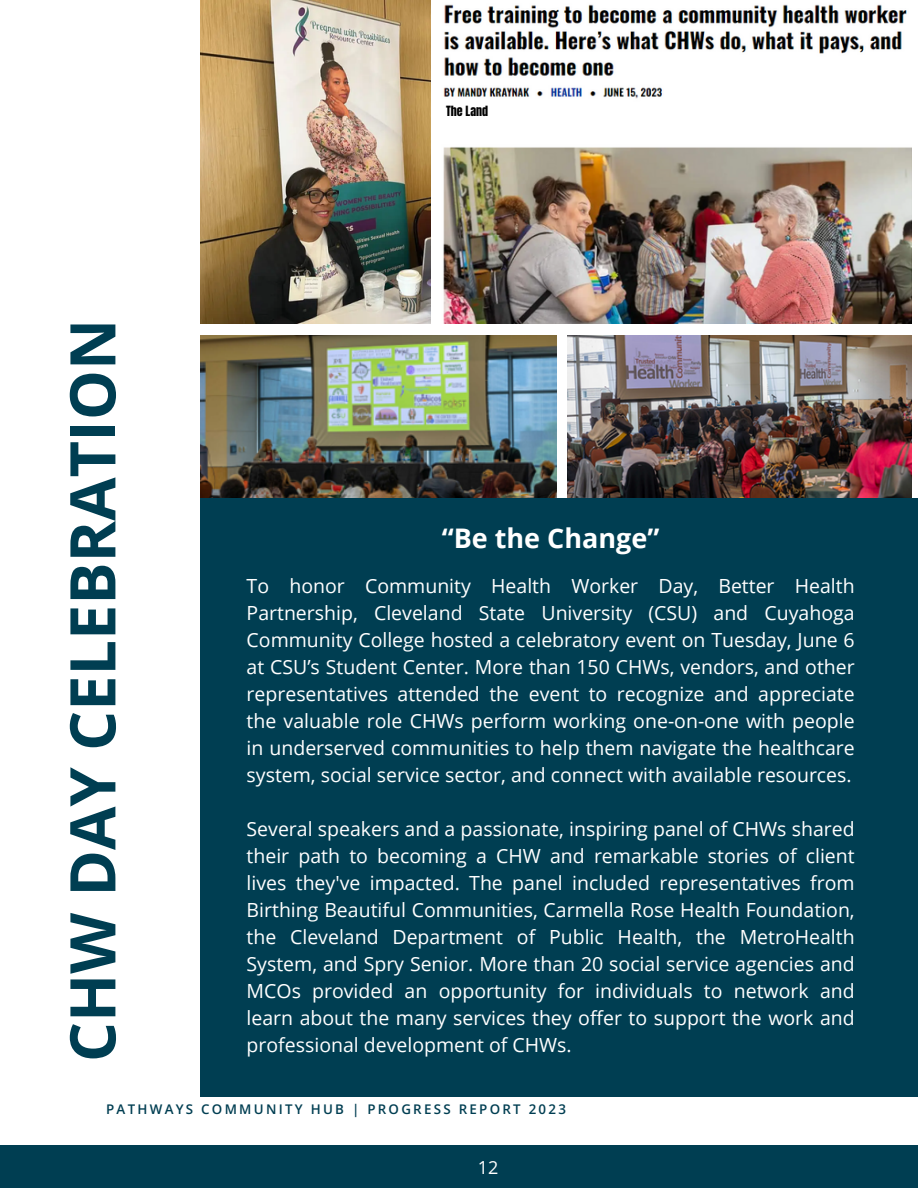
<style>
.page{position:relative;width:918px;height:1188px;background:#fff}
.page>*{position:absolute;margin:0;border:0;box-sizing:border-box;transform-origin:0 0}
.t1{font:700 63px "Open Sans";color:#003e52}
.t2{font:700 27px "Open Sans";color:#fff}
.t3{font:19.5px/27px "Open Sans";color:#fff;text-align:justify}
.t4{font:18px "Open Sans";color:#fff}
.t5{font:600 13.35px "Open Sans";letter-spacing:.17em;color:#003e52}
.t6{font:12px "Anton";color:#000}
</style>
<div class="page">
<img style="left:201px;top:0;width:229px;height:324px">
<img style="left:201px;top:335px;width:355px;height:163px">
<img style="left:567px;top:335px;width:345px;height:163px">
<img style="left:443px;top:4px;width:469px;height:320px">
<div style="left:0;top:1146px;width:918px;height:42px;background:#003e52"></div>
<div style="left:201px;top:498px;width:717px;height:598px;background:#003e52"></div>
<div style="left:434px;top:104px;width:237px;height:23px;background:#fff"></div>
<p class="t1" style="left:48px;top:1062px;width:745px;rotate:-90deg">CHW DAY CELEBRATION</p>
<p class="t6" style="left:446px;top:102px;width:44px">The Land</p>
<p class="t2" style="left:442px;top:520px;width:219px">“Be the Change”</p>
<p class="t3" style="left:247px;top:572px;width:610px">To honor Community Health Worker Day, Better Health Partnership, Cleveland State University (CSU) and Cuyahoga Community College hosted a celebratory event on Tuesday, June 6 at CSU’s Student Center. More than 150 CHWs, vendors, and other representatives attended the event to recognize and appreciate the valuable role CHWs perform working one-on-one with people in underserved communities to help them navigate the healthcare system, social service sector, and connect with available resources.</p>
<p class="t3" style="left:247px;top:815px;width:610px">Several speakers and a passionate, inspiring panel of CHWs shared their path to becoming a CHW and remarkable stories of client lives they've impacted. The panel included representatives from Birthing Beautiful Communities, Carmella Rose Health Foundation, the Cleveland Department of Public Health, the MetroHealth System, and Spry Senior. More than 20 social service agencies and MCOs provided an opportunity for individuals to network and learn about the many services they offer to support the work and</p>
<p class="t3" style="left:247px;top:1031px;width:327px">professional development of CHWs.</p>
<p class="t5" style="left:106px;top:1100px;width:461px">PATHWAYS COMMUNITY HUB | PROGRESS REPORT 2023</p>
<p class="t4" style="left:478px;top:1154px;width:22px">12</p>
</div>
